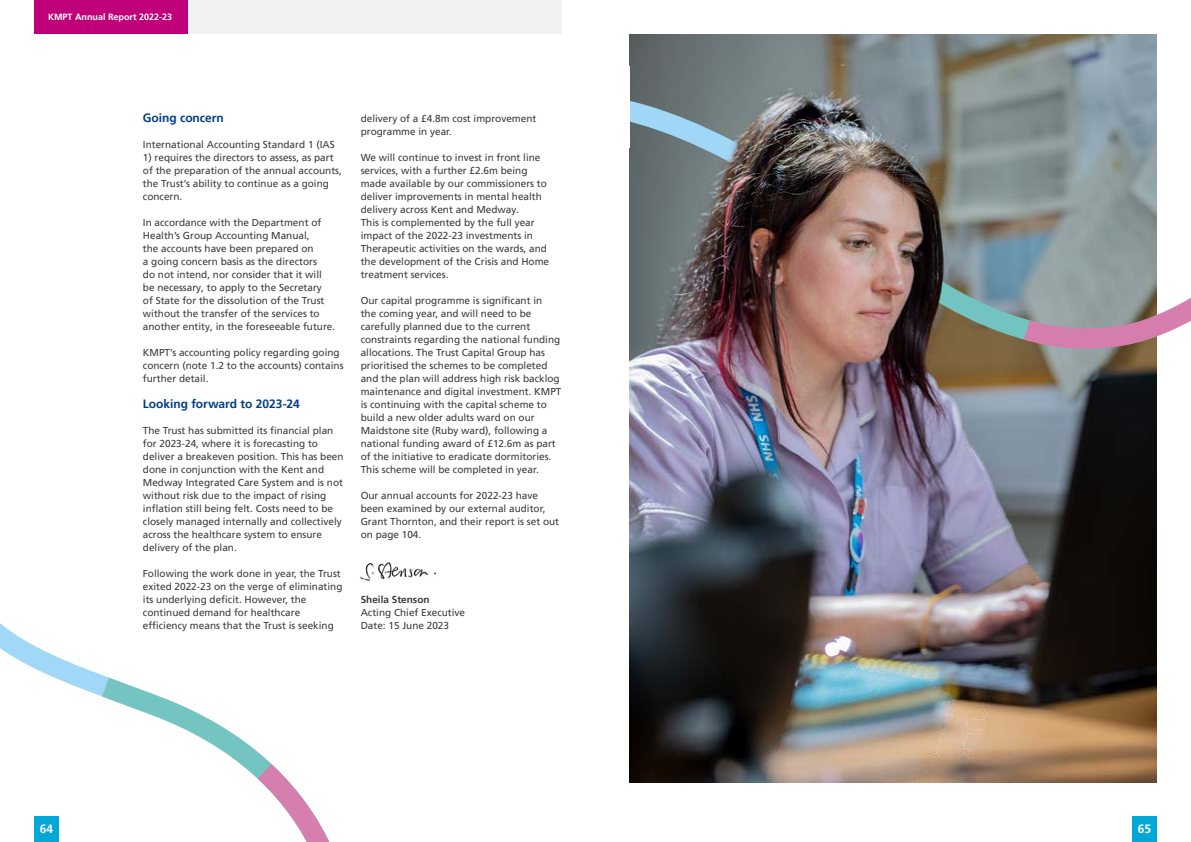
<style>
.page{position:relative;width:1191px;height:842px;background:#fff}
.page>*{position:absolute;margin:0;border:0;box-sizing:border-box;transform-origin:0 0}
.t1{font:700 12px "Frutiger LT Pro";letter-spacing:-.005em;color:#033f85}
.t2{font:700 12px "Frutiger LT Pro";color:#fff}
.t3{font:10px/13px "Frutiger LT Pro";color:#3c3c3b}
.t4{font:700 10px "Frutiger LT Pro";color:#3c3c3b}
.t5{font:700 9px "Frutiger LT Pro";color:#fff}
</style>
<div class="page">
<div style="left:1132px;top:816px;width:24px;height:26px;background:#00a8d7"></div>
<div style="left:187px;top:0;width:374px;height:34px;background:#f2f2f2"></div>
<div style="left:34px;top:0;width:153px;height:34px;background:#bf0078"></div>
<img style="left:629px;top:34px;width:528px;height:748px">
<img style="left:629px;top:81px;width:428px;height:275px">
<svg style="left:629px;top:81px;width:180px;height:127px"></svg>
<svg style="left:1001px;top:245px;width:190px;height:110px"></svg>
<svg style="left:0;top:623px;width:80px;height:219px"></svg>
<svg style="left:80px;top:666px;width:166px;height:95px"></svg>
<svg style="left:236px;top:743px;width:94px;height:99px"></svg>
<img style="left:360px;top:562px;width:76px;height:19px">
<p class="t5" style="left:48px;top:12px;width:126px">KMPT Annual Report 2022-23</p>
<p class="t1" style="left:143px;top:110px;width:82px">Going concern</p>
<p class="t3" style="left:143px;top:138px;width:193px">International Accounting Standard 1 (IAS</p>
<p class="t3" style="left:143px;top:151px;width:200px">1) requires the directors to assess, as part of the preparation of the annual accounts, the Trust’s ability to continue as a going concern.</p>
<p class="t3" style="left:143px;top:216px;width:194px">In accordance with the Department of Health’s Group Accounting Manual,<br>the accounts have been prepared on<br>a going concern basis as the directors<br>do not intend, nor consider that it will be necessary, to apply to the Secretary<br>of State for the dissolution of the Trust without the transfer of the services to another entity, in the foreseeable future.</p>
<p class="t3" style="left:143px;top:346px;width:202px">KMPT’s accounting policy regarding going concern (note 1.2 to the accounts) contains further detail.</p>
<p class="t1" style="left:143px;top:396px;width:158px">Looking forward to 2023-24</p>
<p class="t3" style="left:143px;top:424px;width:202px">The Trust has submitted its financial plan for 2023-24, where it is forecasting to deliver a breakeven position. This has been done in conjunction with the Kent and Medway Integrated Care System and is not without risk due to the impact of rising inflation still being felt. Costs need to be closely managed internally and collectively across the healthcare system to ensure delivery of the plan.</p>
<p class="t3" style="left:143px;top:567px;width:201px">Following the work done in year, the Trust exited 2022-23 on the verge of eliminating its underlying deficit. However, the continued demand for healthcare efficiency means that the Trust is seeking</p>
<p class="t3" style="left:361px;top:112px;width:177px">delivery of a £4.8m cost improvement programme in year.</p>
<p class="t3" style="left:361px;top:151px;width:190px">We will continue to invest in front line services, with a further £2.6m being made available by our commissioners to deliver improvements in mental health delivery across Kent and Medway.<br>This is complemented by the full year impact of the 2022-23 investments in Therapeutic activities on the wards, and the development of the Crisis and Home treatment services.</p>
<p class="t3" style="left:361px;top:294px;width:202px">Our capital programme is significant in<br>the coming year, and will need to be carefully planned due to the current constraints regarding the national funding allocations. The Trust Capital Group has prioritised the schemes to be completed and the plan will address high risk backlog maintenance and digital investment. KMPT is continuing with the capital scheme to build a new older adults ward on our Maidstone site (Ruby ward), following a national funding award of £12.6m as part of the initiative to eradicate dormitories.<br>This scheme will be completed in year.</p>
<p class="t3" style="left:361px;top:489px;width:200px">Our annual accounts for 2022-23 have been examined by our external auditor,<br>Grant Thornton, and their report is set out on page 104.</p>
<p class="t4" style="left:361px;top:593px;width:70px">Sheila Stenson</p>
<p class="t3" style="left:361px;top:606px;width:106px">Acting Chief Executive<br>Date: 15 June 2023</p>
<p class="t2" style="left:40px;top:822px;width:15px">64</p>
<p class="t2" style="left:1137px;top:822px;width:15px">65</p>
</div>
